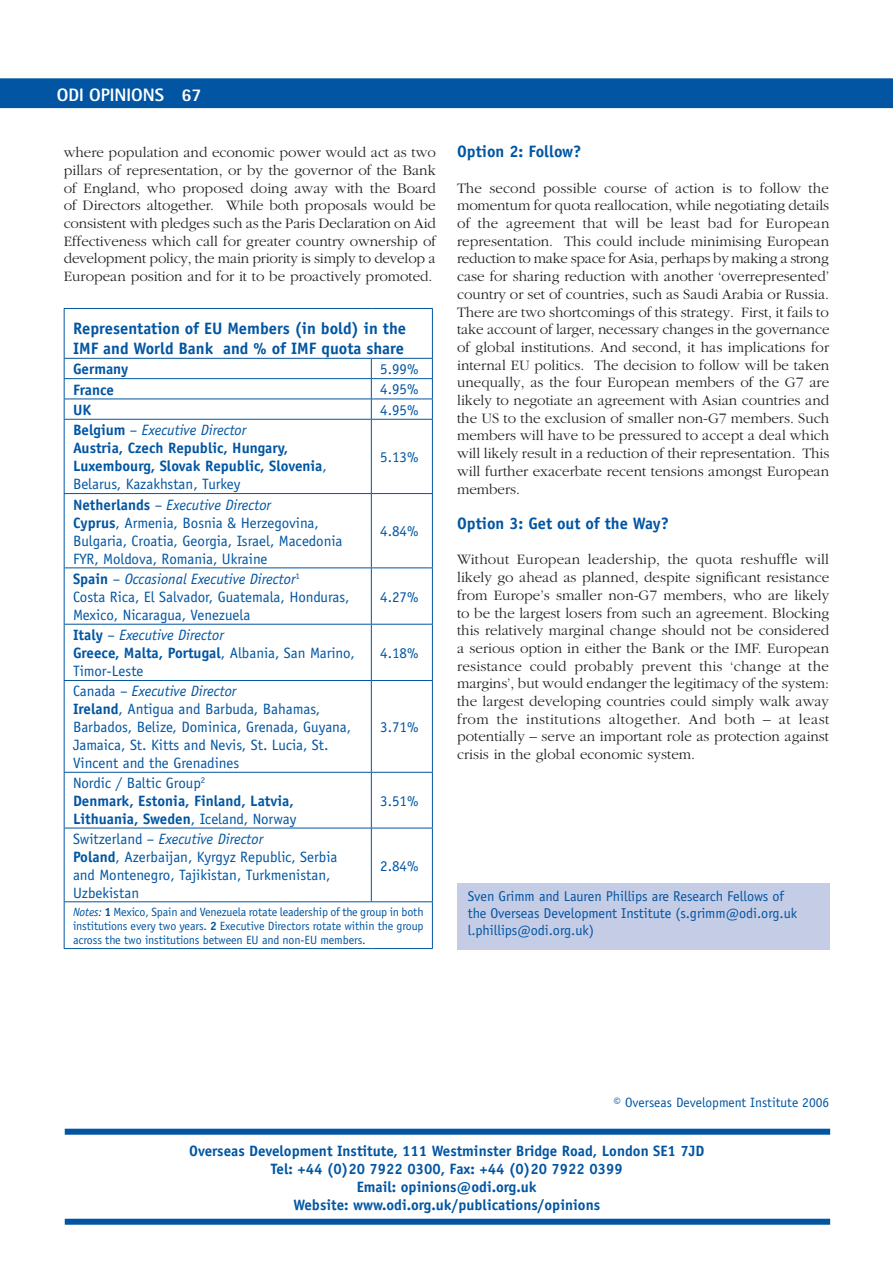
<style>
.page{position:relative;width:893px;height:1263px;background:#fff}
.page>*{position:absolute;margin:0;border:0;box-sizing:border-box;transform-origin:0 0}
.t1{font:800 18px "Rotis Sans Serif";color:#fff}
.t2{font:700 16.5px/19.8px "Officina Sans";color:#0155a2}
.t3{font:300 15px/17.7px "Garamond";color:#231f20;text-align:justify}
.t4{font:15px/18px "Officina Sans";color:#0155a2}
.t5{font:700 15px/18px "Officina Sans";color:#0155a2}
.t6{font:14.25px/17.1px "Officina Sans";letter-spacing:-.005em;color:#0155a2}
.t7{font:13.5px "Officina Sans";color:#0155a2}
.t8{font:12px/14.4px "Officina Sans";letter-spacing:-.01em;color:#0155a2;text-align:justify}
.s1{font-weight:400}
.s2{font-weight:400;font-style:italic}
.s3{font-weight:700}
.s4{font-style:italic}
</style>
<div class="page">
<div style="left:65px;top:1129px;width:765px;height:6px;background:#0155a2"></div>
<div style="left:65px;top:1219px;width:765px;height:6px;background:#0155a2"></div>
<div style="left:0;top:78px;width:893px;height:30px;background:#0155a2"></div>
<div style="left:457px;top:883px;width:372px;height:66px;background:#c5cce6"></div>
<hr style="left:64px;top:308px;width:307px;height:1px;background:#0155a2">
<hr style="left:64px;top:309px;width:1px;height:49px;background:#0155a2">
<hr style="left:371px;top:308px;width:62px;height:1px;background:#0155a2">
<hr style="left:432px;top:309px;width:1px;height:49px;background:#0155a2">
<hr style="left:64px;top:358px;width:307px;height:1px;background:#0155a2">
<hr style="left:371px;top:358px;width:62px;height:1px;background:#0155a2">
<hr style="left:64px;top:378px;width:307px;height:1px;background:#0155a2">
<hr style="left:371px;top:378px;width:62px;height:1px;background:#0155a2">
<hr style="left:64px;top:399px;width:307px;height:1px;background:#0155a2">
<svg style="left:64px;top:359px;width:1px;height:60px"></svg>
<hr style="left:371px;top:399px;width:62px;height:1px;background:#0155a2">
<svg style="left:371px;top:359px;width:1px;height:60px"></svg>
<svg style="left:432px;top:359px;width:1px;height:60px"></svg>
<hr style="left:64px;top:419px;width:307px;height:1px;background:#0155a2">
<hr style="left:64px;top:420px;width:1px;height:73px;background:#0155a2">
<hr style="left:371px;top:419px;width:62px;height:1px;background:#0155a2">
<hr style="left:371px;top:420px;width:1px;height:73px;background:#0155a2">
<hr style="left:432px;top:420px;width:1px;height:73px;background:#0155a2">
<hr style="left:64px;top:493px;width:307px;height:1px;background:#0155a2">
<hr style="left:64px;top:494px;width:1px;height:73px;background:#0155a2">
<hr style="left:371px;top:493px;width:62px;height:1px;background:#0155a2">
<hr style="left:371px;top:494px;width:1px;height:73px;background:#0155a2">
<hr style="left:432px;top:494px;width:1px;height:73px;background:#0155a2">
<hr style="left:64px;top:567px;width:307px;height:1px;background:#0155a2">
<hr style="left:64px;top:568px;width:1px;height:56px;background:#0155a2">
<hr style="left:371px;top:567px;width:62px;height:1px;background:#0155a2">
<hr style="left:371px;top:568px;width:1px;height:56px;background:#0155a2">
<hr style="left:432px;top:568px;width:1px;height:56px;background:#0155a2">
<hr style="left:64px;top:624px;width:307px;height:1px;background:#0155a2">
<hr style="left:64px;top:624px;width:1px;height:56px;background:#0155a2">
<hr style="left:371px;top:624px;width:62px;height:1px;background:#0155a2">
<hr style="left:371px;top:624px;width:1px;height:56px;background:#0155a2">
<hr style="left:432px;top:624px;width:1px;height:56px;background:#0155a2">
<hr style="left:64px;top:680px;width:307px;height:1px;background:#0155a2">
<hr style="left:64px;top:681px;width:1px;height:91px;background:#0155a2">
<hr style="left:371px;top:680px;width:62px;height:1px;background:#0155a2">
<hr style="left:371px;top:681px;width:1px;height:91px;background:#0155a2">
<hr style="left:432px;top:681px;width:1px;height:91px;background:#0155a2">
<hr style="left:64px;top:772px;width:307px;height:1px;background:#0155a2">
<hr style="left:64px;top:773px;width:1px;height:55px;background:#0155a2">
<hr style="left:371px;top:772px;width:62px;height:1px;background:#0155a2">
<hr style="left:371px;top:773px;width:1px;height:55px;background:#0155a2">
<hr style="left:432px;top:773px;width:1px;height:55px;background:#0155a2">
<hr style="left:64px;top:828px;width:307px;height:1px;background:#0155a2">
<hr style="left:64px;top:828px;width:1px;height:73px;background:#0155a2">
<hr style="left:371px;top:828px;width:62px;height:1px;background:#0155a2">
<hr style="left:371px;top:828px;width:1px;height:73px;background:#0155a2">
<hr style="left:432px;top:828px;width:1px;height:73px;background:#0155a2">
<hr style="left:64px;top:901px;width:307px;height:1px;background:#0155a2">
<hr style="left:64px;top:902px;width:1px;height:46px;background:#0155a2">
<hr style="left:371px;top:901px;width:62px;height:1px;background:#0155a2">
<hr style="left:432px;top:902px;width:1px;height:46px;background:#0155a2">
<hr style="left:64px;top:948px;width:307px;height:1px;background:#0155a2">
<hr style="left:371px;top:948px;width:62px;height:1px;background:#0155a2">
<p class="t1" style="left:57px;top:83px;width:146px">ODI OPINIONS 67</p>
<p class="t3" style="left:64px;top:144px;width:374px">where population and economic power would act as two pillars of representation, or by the governor of the Bank of England, who proposed doing away with the Board of Directors altogether. While both proposals would be consistent with pledges such as the Paris Declaration on Aid Effectiveness which call for greater country ownership of development policy, the main priority is simply to develop a European position and for it to be proactively promoted.</p>
<p class="t2" style="left:73px;top:319px;width:335px">Representation of EU Members (in bold) in the<br>IMF and World Bank and % of IMF quota share</p>
<p class="t5" style="left:73px;top:360px;width:57px">Germany</p>
<p class="t4" style="left:380px;top:360px;width:40px">5.99%</p>
<p class="t5" style="left:73px;top:380px;width:43px">France</p>
<p class="t4" style="left:380px;top:380px;width:40px">4.95%</p>
<p class="t5" style="left:73px;top:401px;width:20px">UK</p>
<p class="t4" style="left:380px;top:401px;width:40px">4.95%</p>
<p class="t5" style="left:73px;top:421px;width:255px">Belgium <span class="s1">–</span> <span class="s2">Executive Director<br></span>Austria, Czech Republic, Hungary, Luxembourg, Slovak Republic, Slovenia<span class="s1">, Belarus, Kazakhstan, Turkey</span></p>
<p class="t4" style="left:380px;top:448px;width:40px">5.13%</p>
<p class="t4" style="left:73px;top:496px;width:271px"><span class="s3">Netherlands</span> – <span class="s4">Executive Director<br></span><span class="s3">Cyprus</span>, Armenia, Bosnia &amp; Herzegovina, Bulgaria, Croatia, Georgia, Israel, Macedonia FYR, Moldova, Romania, Ukraine</p>
<p class="t4" style="left:73px;top:570px;width:278px"><span class="s3">Spain</span> – <span class="s4">Occasional Executive Director</span><sup>1<br></sup>Costa Rica, El Salvador, Guatemala, Honduras,<br>Mexico, Nicaragua, Venezuela</p>
<p class="t4" style="left:73px;top:626px;width:283px"><span class="s3">Italy</span> – <span class="s4">Executive Director<br></span><span class="s3">Greece, Malta, Portugal</span>, Albania, San Marino,<br>Timor-Leste</p>
<p class="t4" style="left:73px;top:682px;width:280px">Canada – <span class="s4">Executive Director<br></span><span class="s3">Ireland</span>, Antigua and Barbuda, Bahamas, Barbados, Belize, Dominica, Grenada, Guyana, Jamaica, St. Kitts and Nevis, St. Lucia, St.<br>Vincent and the Grenadines</p>
<p class="t5" style="left:73px;top:773px;width:225px"><span class="s1">Nordic / Baltic Group</span><sup>2<br></sup>Denmark, Estonia, Finland, Latvia,<br>Lithuania, Sweden<span class="s1">, Iceland, Norway</span></p>
<p class="t4" style="left:380px;top:522px;width:40px">4.84%</p>
<p class="t4" style="left:380px;top:588px;width:40px">4.27%</p>
<p class="t4" style="left:380px;top:644px;width:40px">4.18%</p>
<p class="t4" style="left:380px;top:718px;width:40px">3.71%</p>
<p class="t4" style="left:380px;top:792px;width:40px">3.51%</p>
<p class="t4" style="left:73px;top:829px;width:266px">Switzerland – <span class="s4">Executive Director<br></span><span class="s3">Poland</span>, Azerbaijan, Kyrgyz Republic, Serbia and Montenegro, Tajikistan, Turkmenistan, Uzbekistan</p>
<p class="t4" style="left:380px;top:856px;width:40px">2.84%</p>
<p class="t8" style="left:73px;top:904px;width:352px"><span class="s4">Notes:</span> <span class="s3">1</span> Mexico, Spain and Venezuela rotate leadership of the group in both institutions every two years. <span class="s3">2</span> Executive Directors rotate within the group across the two institutions between EU and non-EU members.</p>
<p class="t2" style="left:457px;top:142px;width:126px">Option 2: Follow?</p>
<p class="t3" style="left:457px;top:179px;width:374px">The second possible course of action is to follow the momentum for quota reallocation, while negotiating details of the agreement that will be least bad for European representation. This could include minimising European reduction to make space for Asia, perhaps by making a strong case for sharing reduction with another ‘overrepresented’ country or set of countries, such as Saudi Arabia or Russia.<br>There are two shortcomings of this strategy. First, it fails to take account of larger, necessary changes in the governance of global institutions. And second, it has implications for internal EU politics. The decision to follow will be taken unequally, as the four European members of the G7 are likely to negotiate an agreement with Asian countries and the US to the exclusion of smaller non-G7 members. Such members will have to be pressured to accept a deal which will likely result in a reduction of their representation. This will further exacerbate recent tensions amongst European members.</p>
<p class="t2" style="left:457px;top:513px;width:214px">Option 3: Get out of the Way?</p>
<p class="t3" style="left:457px;top:551px;width:374px">Without European leadership, the quota reshuffle will likely go ahead as planned, despite significant resistance from Europe’s smaller non-G7 members, who are likely to be the largest losers from such an agreement. Blocking this relatively marginal change should not be considered a serious option in either the Bank or the IMF. European resistance could probably prevent this ‘change at the margins’, but would endanger the legitimacy of the system: the largest developing countries could simply walk away from the institutions altogether. And both – at least potentially – serve an important role as protection against crisis in the global economic system.</p>
<p class="t6" style="left:468px;top:887px;width:331px">Sven Grimm and Lauren Phillips are Research Fellows of the Overseas Development Institute (s.grimm@odi.org.uk l.phillips@odi.org.uk)</p>
<p class="t7" style="left:613px;top:1094px;width:217px">© Overseas Development Institute 2006</p>
<p class="t5" style="left:189px;top:1141px;width:517px;text-align:center">Overseas Development Institute, 111 Westminster Bridge Road, London SE1 7JD Tel: +44 (0)20 7922 0300, Fax: +44 (0)20 7922 0399<br>Email: opinions@odi.org.uk<br>Website: www.odi.org.uk/publications/opinions</p>
</div>
